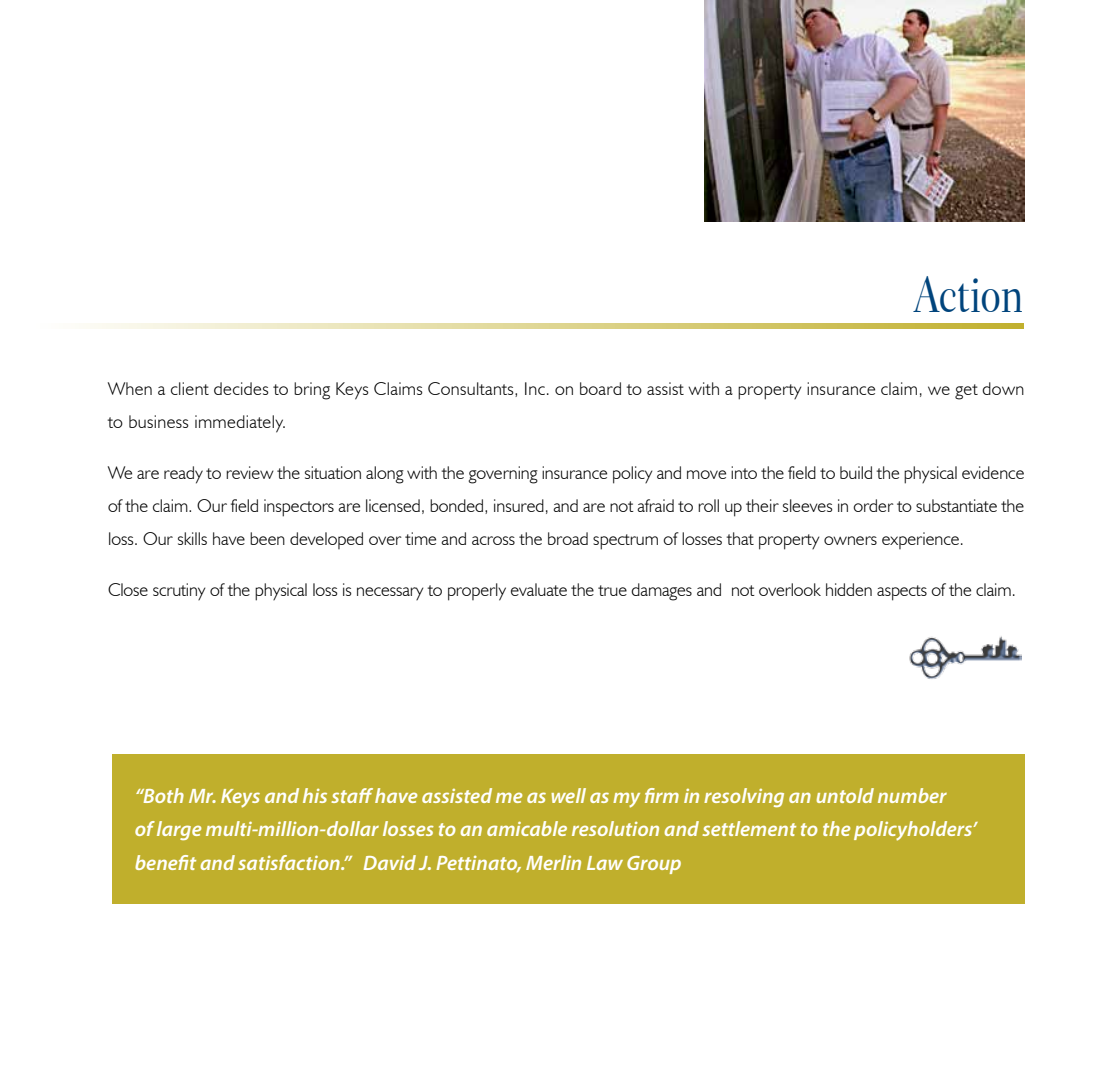
<style>
.page{position:relative;width:1119px;height:1071px;background:#fff}
.page>*{position:absolute;margin:0;border:0;box-sizing:border-box;transform-origin:0 0}
.t1{font:52.5px "Transitional 551 BT Medium B";color:#00447c;scale:.8 1}
.t2{font:italic 600 21px/33.2px "Myriad Pro";color:#fff}
.t3{font:300 18.38px/33.2px "Humanist 521 BT";color:#000;text-align:justify}
.t4{font:300 18.38px/33.2px "Humanist 521 BT";letter-spacing:.02em;color:#000}
</style>
<div class="page">
<div style="left:112px;top:755px;width:912px;height:149px;background:#c0af2c"></div>
<img style="left:704px;top:0;width:320px;height:222px">
<img style="left:909px;top:636px;width:112px;height:43px">
<svg style="left:83px;top:324px;width:940px;height:4px"></svg>
<h1 class="t1" style="left:913px;top:261px;width:140px">Action</h1>
<p class="t4" style="left:108px;top:372px;width:917px">When a client decides to bring Keys Claims Consultants, Inc. on board to assist with a property insurance claim, we get down to business immediately.</p>
<p class="t3" style="left:108px;top:456px;width:917px">We are ready to review the situation along with the governing insurance policy and move into the field to build the physical evidence of the claim. Our field inspectors are licensed, bonded, insured, and are not afraid to roll up their sleeves in order to substantiate the loss. Our skills have been developed over time and across the broad spectrum of losses that property owners experience.</p>
<p class="t3" style="left:108px;top:573px;width:909px">Close scrutiny of the physical loss is necessary to properly evaluate the true damages and not overlook hidden aspects of the claim.</p>
<p class="t2" style="left:135px;top:779px;width:843px">“Both Mr. Keys and his staff have assisted me as well as my firm in resolving an untold number<br>of large multi-million-dollar losses to an amicable resolution and settlement to the policyholders’ benefit and satisfaction.” David J. Pettinato, Merlin Law Group</p>
</div>
